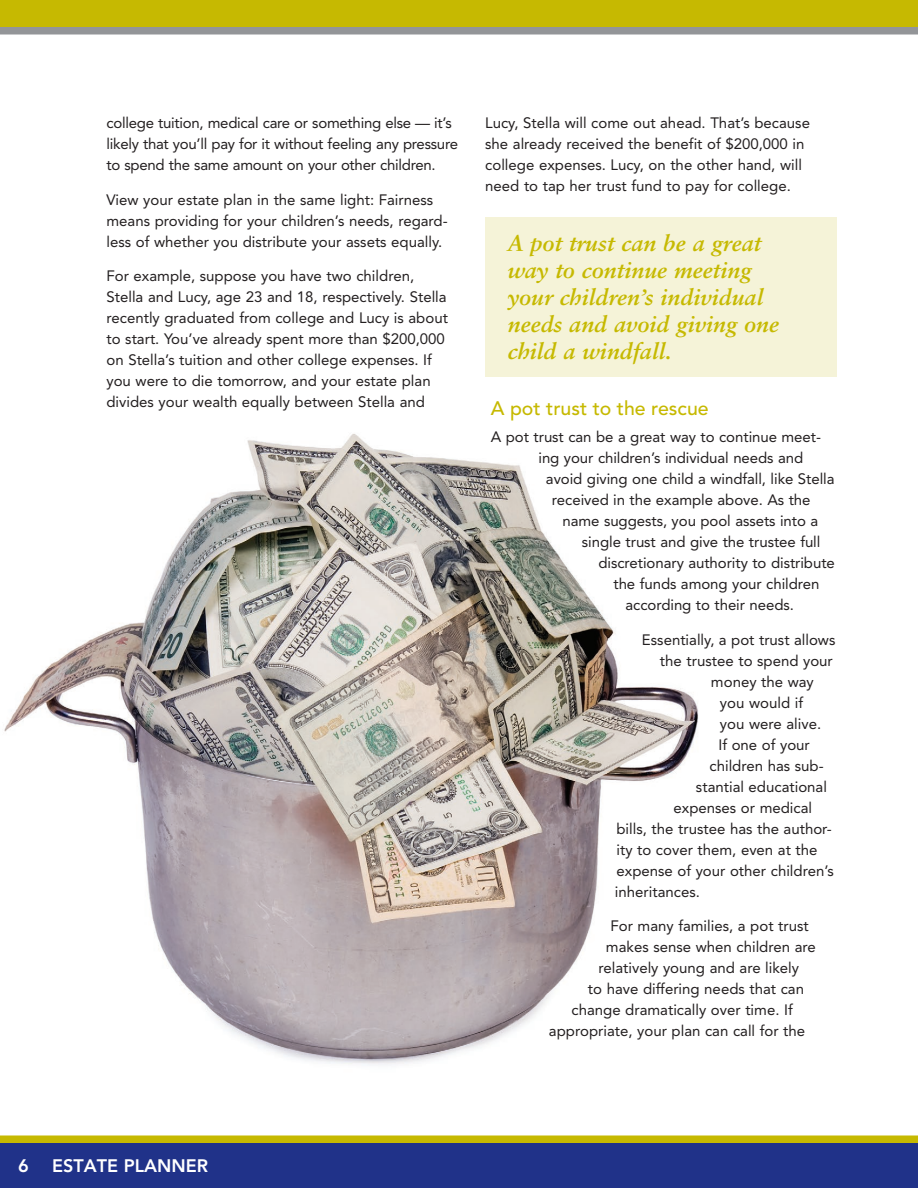
<style>
.page{position:relative;width:918px;height:1188px;background:#fff}
.page>*{position:absolute;margin:0;border:0;box-sizing:border-box;transform-origin:0 0}
.t1{font:italic 700 22.5px/27px "Sabon LT Std";color:#c6b901}
.t2{font:500 19.5px "Avenir LT Std";color:#c6b901}
.t3{font:800 18px "Avenir LT Std";color:#fff}
.t4{font:15px/21px "Avenir LT Std";color:#231f20}
.t5{font:15px/21px "Avenir LT Std";letter-spacing:-.02em;color:#231f20}
</style>
<div class="page">
<img style="left:4px;top:434px;width:694px;height:631px">
<div style="left:0;top:0;width:918px;height:27px;background:#c6b901"></div>
<div style="left:0;top:27px;width:918px;height:7px;background:#939598"></div>
<div style="left:0;top:1136px;width:918px;height:7px;background:#c6b901"></div>
<div style="left:0;top:1143px;width:918px;height:45px;background:#203289"></div>
<div style="left:485px;top:217px;width:352px;height:159px;background:#f5f3d8"></div>
<p class="t5" style="left:106px;top:113px;width:353px">college tuition, medical care or something else — it’s likely that you’ll pay for it without feeling any pressure to spend the same amount on your other children.</p>
<p class="t4" style="left:106px;top:189px;width:343px">View your estate plan in the same light: Fairness means providing for your children’s needs, regard&shy;less of whether you distribute your assets equally.</p>
<p class="t4" style="left:106px;top:266px;width:343px">For example, suppose you have two children, Stella and Lucy, age 23 and 18, respectively. Stella recently graduated from college and Lucy is about to start. You’ve already spent more than $200,000 on Stella’s tuition and other college expenses. If you were to die tomorrow, and your estate plan divides your wealth equally between Stella and</p>
<p class="t4" style="left:485px;top:113px;width:326px">Lucy, Stella will come out ahead. That’s because she already received the benefit of $200,000 in college expenses. Lucy, on the other hand, will need to tap her trust fund to pay for college.</p>
<h1 class="t1" style="left:508px;top:230px;width:273px">A pot trust can be a great way to continue meeting your children’s individual needs and avoid giving one child a windfall.</h1>
<h2 class="t2" style="left:491px;top:397px;width:219px">A pot trust to the rescue</h2>
<p class="t4" style="left:491px;top:427px;width:332px">A pot trust can be a great way to continue meet-</p>
<p class="t4" style="left:538px;top:448px;width:266px">ing your children’s individual needs and</p>
<p class="t4" style="left:546px;top:469px;width:290px">avoid giving one child a windfall, like Stella</p>
<p class="t4" style="left:552px;top:490px;width:260px">received in the example above. As the</p>
<p class="t4" style="left:562px;top:511px;width:257px">name suggests, you pool assets into a</p>
<p class="t4" style="left:582px;top:532px;width:240px">single trust and give the trustee full</p>
<p class="t4" style="left:598px;top:553px;width:238px">discretionary authority to distribute</p>
<p class="t4" style="left:613px;top:574px;width:207px">the funds among your children</p>
<p class="t4" style="left:625px;top:595px;width:170px">according to their needs.</p>
<p class="t4" style="left:642px;top:629px;width:195px">Essentially, a pot trust allows</p>
<p class="t4" style="left:660px;top:650px;width:174px">the trustee to spend your</p>
<p class="t4" style="left:711px;top:671px;width:104px">money the way</p>
<p class="t4" style="left:720px;top:692px;width:85px">you would if</p>
<p class="t4" style="left:720px;top:713px;width:103px">you were alive.</p>
<p class="t4" style="left:718px;top:734px;width:93px">If one of your</p>
<p class="t4" style="left:709px;top:755px;width:116px">children has sub-</p>
<p class="t4" style="left:696px;top:776px;width:133px">stantial educational</p>
<p class="t4" style="left:673px;top:797px;width:140px">expenses or medical</p>
<p class="t4" style="left:616px;top:818px;width:217px">bills, the trustee has the author-</p>
<p class="t4" style="left:616px;top:839px;width:203px">ity to cover them, even at the</p>
<p class="t4" style="left:616px;top:860px;width:219px">expense of your other children’s</p>
<p class="t4" style="left:615px;top:881px;width:87px">inheritances.</p>
<p class="t4" style="left:610px;top:916px;width:200px">For many families, a pot trust</p>
<p class="t4" style="left:606px;top:937px;width:211px">makes sense when children are</p>
<p class="t4" style="left:598px;top:958px;width:202px">relatively young and are likely</p>
<p class="t4" style="left:588px;top:979px;width:218px">to have differing needs that can</p>
<p class="t4" style="left:571px;top:1000px;width:223px">change dramatically over time. If</p>
<p class="t4" style="left:549px;top:1021px;width:258px">appropriate, your plan can call for the</p>
<p class="t3" style="left:18px;top:1155px;width:12px">6</p>
<p class="t3" style="left:52px;top:1155px;width:158px">ESTATE PLANNER</p>
</div>
